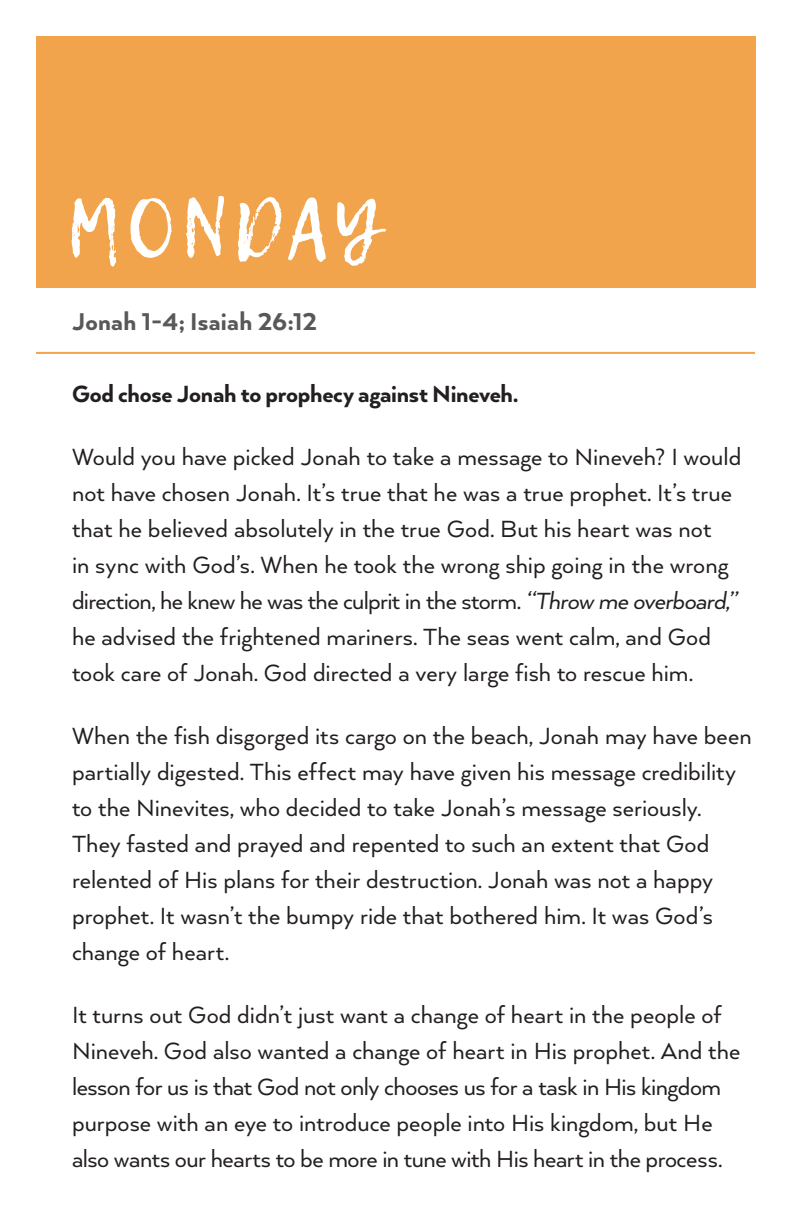
<style>
.page{position:relative;width:792px;height:1224px;background:#fff}
.page>*{position:absolute;margin:0;border:0;box-sizing:border-box;transform-origin:0 0}
.t1{font:80px "Lemon Tuesday";letter-spacing:.06em;color:#fff}
.t2{font:800 28px "Arquitecta";letter-spacing:.01em;color:#57585a}
.t3{font:27px/36px "Arquitecta";color:#231f20}
.t4{font:800 27px "Arquitecta";letter-spacing:-.01em;color:#231f20}
.s1{font-style:italic}
</style>
<div class="page">
<div style="left:36px;top:36px;width:720px;height:252px;background:#f2a44c"></div>
<hr style="left:36px;top:352px;width:719px;height:2px;background:#f2a44c">
<h1 class="t1" style="left:66px;top:182px;width:315px">MONDAY</h1>
<p class="t2" style="left:72px;top:304px;width:247px">Jonah 1-4; Isaiah 26:12</p>
<p class="t4" style="left:72px;top:377px;width:448px">God chose Jonah to prophecy against Nineveh.</p>
<p class="t3" style="left:72px;top:438px;width:671px">Would you have picked Jonah to take a message to Nineveh? I would not have chosen Jonah. It’s true that he was a true prophet. It’s true that he believed absolutely in the true God. But his heart was not<br>in sync with God’s. When he took the wrong ship going in the wrong direction, he knew he was the culprit in the storm. <span class="s1">“Throw me overboard,” </span>he advised the frightened mariners. The seas went calm, and God took care of Jonah. God directed a very large fish to rescue him.</p>
<p class="t3" style="left:72px;top:717px;width:681px">When the fish disgorged its cargo on the beach, Jonah may have been partially digested. This effect may have given his message credibility to the Ninevites, who decided to take Jonah’s message seriously.<br>They fasted and prayed and repented to such an extent that God relented of His plans for their destruction. Jonah was not a happy prophet. It wasn’t the bumpy ride that bothered him. It was God’s change of heart.</p>
<p class="t3" style="left:72px;top:996px;width:670px">It turns out God didn’t just want a change of heart in the people of Nineveh. God also wanted a change of heart in His prophet. And the lesson for us is that God not only chooses us for a task in His kingdom purpose with an eye to introduce people into His kingdom, but He also wants our hearts to be more in tune with His heart in the process.</p>
</div>
